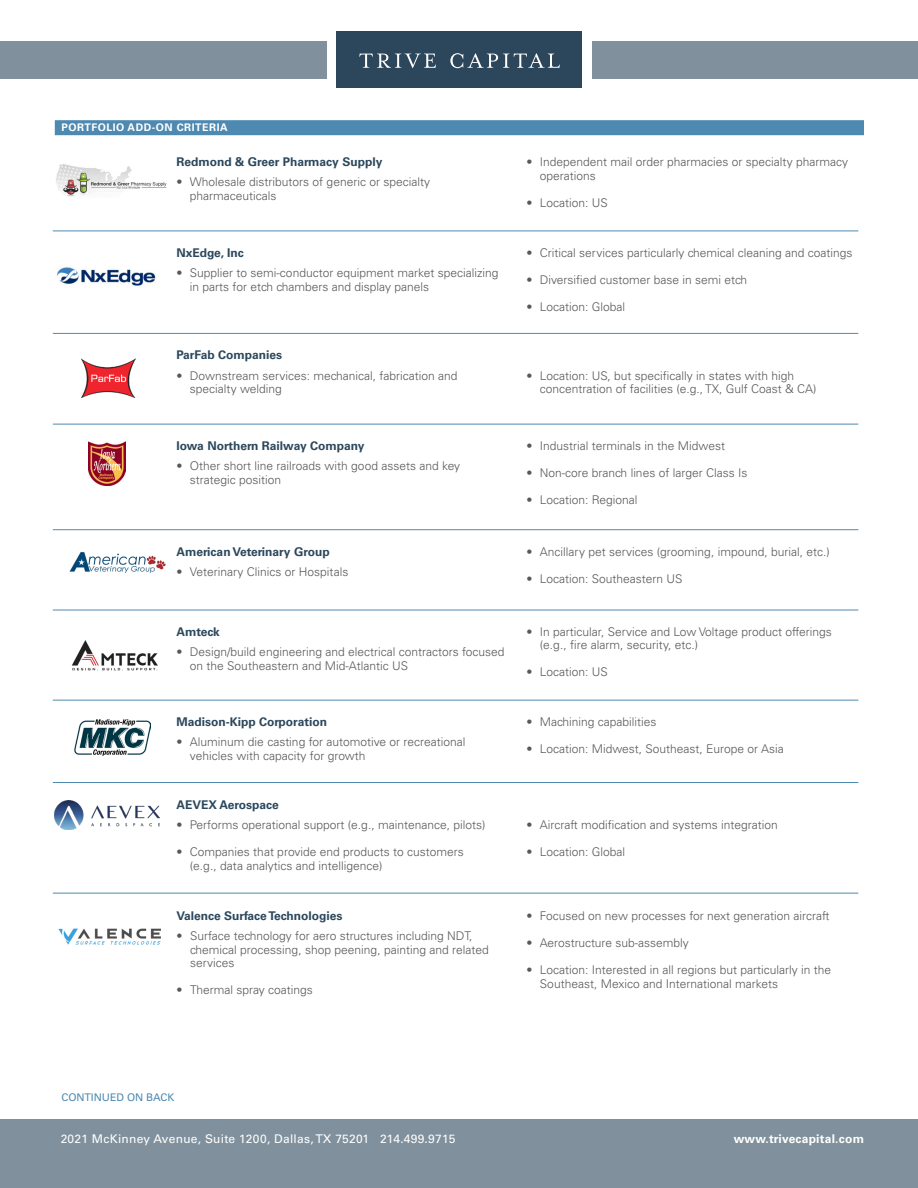
<style>
.page{position:relative;width:918px;height:1188px;background:#fff}
.page>*{position:absolute;margin:0;border:0;box-sizing:border-box;transform-origin:0 0}
.t1{font:300 12px/13.5px "Univers";color:#57585a}
.t2{font:700 12px "Univers";color:#2b475c}
.t3{font:12px "Univers";letter-spacing:.02em;color:#fff}
.t4{font:700 12px "Univers";letter-spacing:.02em;color:#fff}
.t5{font:700 10.5px "Univers";letter-spacing:.05em;color:#fff}
.t6{font:10.5px "Univers";color:#4d89b1}
</style>
<div class="page">
<div style="left:0;top:41px;width:918px;height:38px;background:#80919d"></div>
<div style="left:327px;top:23px;width:264px;height:75px;background:#fff"></div>
<div style="left:336px;top:32px;width:246px;height:56px;background:#2c475c"></div>
<svg style="left:359px;top:54px;width:77px;height:14px"></svg>
<svg style="left:450px;top:53px;width:110px;height:15px"></svg>
<div style="left:0;top:1120px;width:918px;height:68px;background:#80919d"></div>
<hr style="left:53px;top:231px;width:805px;height:1px;background:#4d89b1">
<hr style="left:53px;top:700px;width:805px;height:1px;background:#4d89b1">
<hr style="left:53px;top:333px;width:805px;height:1px;background:#4d89b1">
<hr style="left:53px;top:424px;width:805px;height:1px;background:#4d89b1">
<hr style="left:53px;top:529px;width:805px;height:1px;background:#4d89b1">
<hr style="left:53px;top:610px;width:805px;height:1px;background:#4d89b1">
<img style="left:57px;top:267px;width:99px;height:19px">
<img style="left:81px;top:358px;width:55px;height:39px">
<img style="left:89px;top:442px;width:36px;height:44px">
<img style="left:69px;top:551px;width:97px;height:22px">
<img style="left:71px;top:640px;width:87px;height:31px">
<div style="left:55px;top:120px;width:809px;height:15px;background:#4d89b1"></div>
<img style="left:56px;top:164px;width:111px;height:33px">
<hr style="left:53px;top:782px;width:805px;height:1px;background:#4d89b1">
<hr style="left:53px;top:893px;width:805px;height:1px;background:#4d89b1">
<img style="left:75px;top:719px;width:75px;height:37px">
<img style="left:54px;top:801px;width:105px;height:29px">
<img style="left:59px;top:929px;width:102px;height:15px">
<p class="t5" style="left:62px;top:121px;width:168px">PORTFOLIO ADD-ON CRITERIA</p>
<p class="t2" style="left:176px;top:155px;width:207px">Redmond &amp; Greer Pharmacy Supply</p>
<p class="t1" style="left:190px;top:175px;width:242px;text-indent:-14px">• Wholesale distributors of generic or specialty pharmaceuticals</p>
<p class="t2" style="left:176px;top:246px;width:69px">NxEdge, Inc</p>
<p class="t1" style="left:190px;top:266px;width:310px;text-indent:-14px">• Supplier to semi-conductor equipment market specializing in parts for etch chambers and display panels</p>
<p class="t1" style="left:540px;top:155px;width:310px;text-indent:-14px">• Independent mail order pharmacies or specialty pharmacy operations</p>
<p class="t1" style="left:526px;top:196px;width:83px">• Location: US</p>
<p class="t1" style="left:526px;top:246px;width:328px">• Critical services particularly chemical cleaning and coatings</p>
<p class="t1" style="left:526px;top:273px;width:222px">• Diversified customer base in semi etch</p>
<p class="t1" style="left:526px;top:300px;width:100px">• Location: Global</p>
<p class="t2" style="left:176px;top:348px;width:107px">ParFab Companies</p>
<p class="t1" style="left:190px;top:369px;width:269px;text-indent:-14px">• Downstream services: mechanical, fabrication and specialty welding</p>
<p class="t1" style="left:540px;top:369px;width:278px;text-indent:-14px">• Location: US, but specifically in states with high concentration of facilities (e.g., TX, Gulf Coast &amp; CA)</p>
<p class="t2" style="left:176px;top:439px;width:189px">Iowa Northern Railway Company</p>
<p class="t1" style="left:190px;top:459px;width:272px;text-indent:-14px">• Other short line railroads with good assets and key strategic position</p>
<p class="t2" style="left:176px;top:544px;width:155px">American Veterinary Group</p>
<p class="t1" style="left:176px;top:565px;width:173px">• Veterinary Clinics or Hospitals</p>
<p class="t2" style="left:176px;top:625px;width:45px">Amteck</p>
<p class="t1" style="left:190px;top:645px;width:316px;text-indent:-14px">• Design/build engineering and electrical contractors focused on the Southeastern and Mid-Atlantic US</p>
<p class="t2" style="left:176px;top:715px;width:152px">Madison-Kipp Corporation</p>
<p class="t1" style="left:190px;top:735px;width:277px;text-indent:-14px">• Aluminum die casting for automotive or recreational vehicles with capacity for growth</p>
<p class="t2" style="left:176px;top:798px;width:104px">AEVEX Aerospace</p>
<p class="t1" style="left:176px;top:818px;width:310px">• Performs operational support (e.g., maintenance, pilots)</p>
<p class="t1" style="left:190px;top:845px;width:275px;text-indent:-14px">• Companies that provide end products to customers (e.g., data analytics and intelligence)</p>
<p class="t2" style="left:177px;top:909px;width:167px">Valence Surface Technologies</p>
<p class="t1" style="left:190px;top:929px;width:300px;text-indent:-14px">• Surface technology for aero structures including NDT, chemical processing, shop peening, painting and related services</p>
<p class="t1" style="left:177px;top:983px;width:138px">• Thermal spray coatings</p>
<p class="t1" style="left:526px;top:439px;width:200px">• Industrial terminals in the Midwest</p>
<p class="t1" style="left:526px;top:466px;width:222px">• Non-core branch lines of larger Class Is</p>
<p class="t1" style="left:526px;top:493px;width:113px">• Location: Regional</p>
<p class="t1" style="left:526px;top:545px;width:305px">• Ancillary pet services (grooming, impound, burial, etc.)</p>
<p class="t1" style="left:526px;top:572px;width:157px">• Location: Southeastern US</p>
<p class="t1" style="left:540px;top:625px;width:293px;text-indent:-14px">• In particular, Service and Low Voltage product offerings (e.g., fire alarm, security, etc.)</p>
<p class="t1" style="left:526px;top:665px;width:83px">• Location: US</p>
<p class="t1" style="left:526px;top:715px;width:132px">• Machining capabilities</p>
<p class="t1" style="left:526px;top:742px;width:259px">• Location: Midwest, Southeast, Europe or Asia</p>
<p class="t1" style="left:526px;top:818px;width:253px">• Aircraft modification and systems integration</p>
<p class="t1" style="left:526px;top:845px;width:100px">• Location: Global</p>
<p class="t1" style="left:526px;top:909px;width:305px">• Focused on new processes for next generation aircraft</p>
<p class="t1" style="left:526px;top:936px;width:164px">• Aerostructure sub-assembly</p>
<p class="t1" style="left:540px;top:963px;width:293px;text-indent:-14px">• Location: Interested in all regions but particularly in the<br>Southeast, Mexico and International markets</p>
<p class="t6" style="left:61px;top:1091px;width:115px">CONTINUED ON BACK</p>
<p class="t3" style="left:61px;top:1132px;width:396px">2021 McKinney Avenue, Suite 1200, Dallas, TX 75201 214.499.9715</p>
<p class="t4" style="left:734px;top:1132px;width:132px">www.trivecapital.com</p>
</div>
